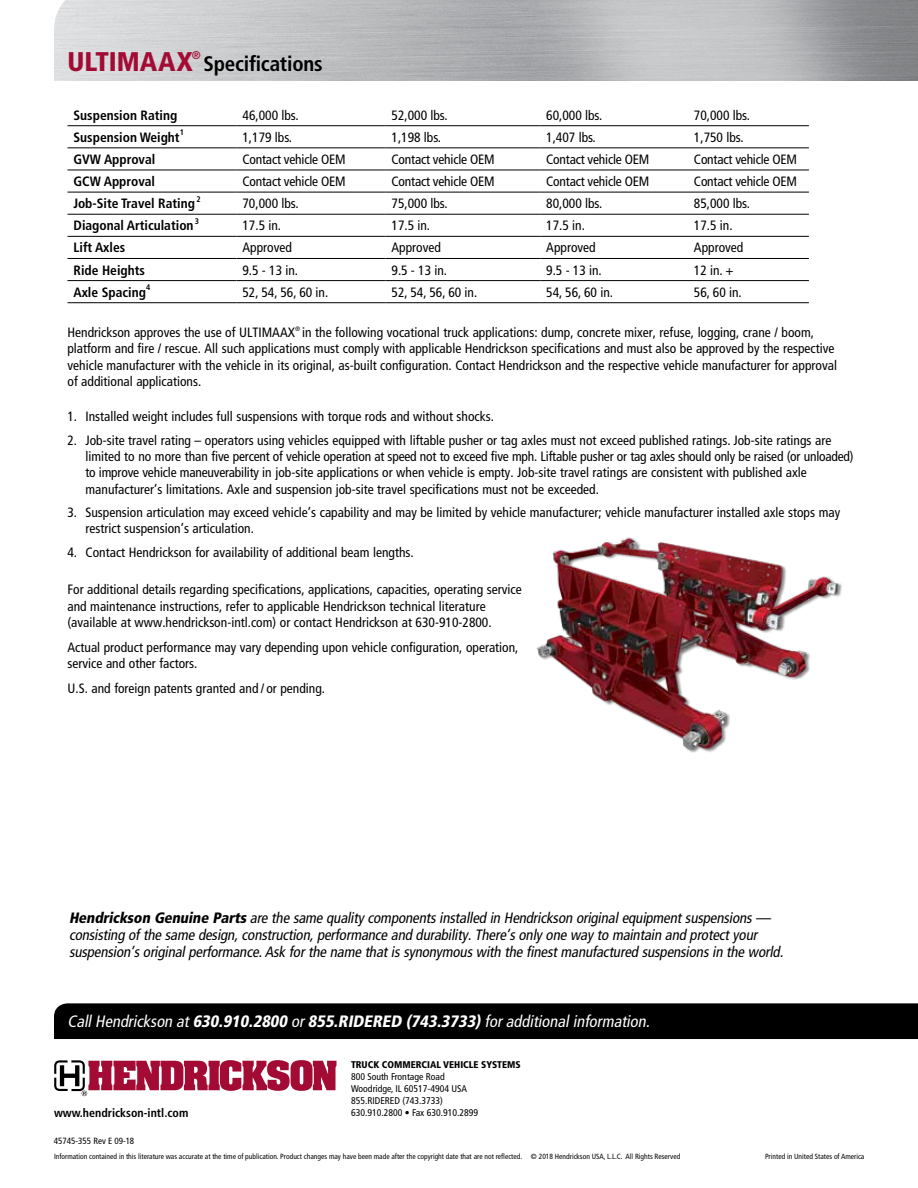
<style>
.page{position:relative;width:918px;height:1188px;background:#fff}
.page>*{position:absolute;margin:0;border:0;box-sizing:border-box;transform-origin:0 0}
.t1{font:900 condensed 27px "Frutiger LT Std";color:#a30b35}
.t2{font:700 condensed 21px "Frutiger LT Std";letter-spacing:-.01em;color:#000}
.t3{font:italic condensed 16.5px "Frutiger LT Std";color:#fff}
.t4{font:italic condensed 15px/17.2px "Frutiger LT Std";color:#000}
.t5{font:condensed 13.5px/16.2px "Frutiger LT Std";color:#000}
.t6{font:700 condensed 13.5px "Frutiger LT Std";color:#000}
.t7{font:700 condensed 12px "Frutiger LT Std";color:#000}
.t8{font:700 condensed 11.25px "Frutiger LT Std";color:#a30b35}
.t9{font:condensed 9.75px/12px "Frutiger LT Std";color:#000}
.t10{font:900 condensed 9.75px "Frutiger LT Std";color:#000}
.t11{font:condensed 9px "Frutiger LT Std";color:#000}
.t12{font:700 condensed 8.1px "Frutiger LT Std";color:#000}
.t13{font:condensed 7.5px "Frutiger LT Std";color:#000}
.s1{font-weight:900}
</style>
<div class="page">
<img style="left:537px;top:537px;width:305px;height:216px">
<hr style="left:68px;top:125px;width:169px;height:1px;background:#000">
<hr style="left:237px;top:125px;width:149px;height:1px;background:#000">
<hr style="left:386px;top:125px;width:154px;height:1px;background:#000">
<hr style="left:540px;top:125px;width:148px;height:1px;background:#000">
<hr style="left:688px;top:125px;width:121px;height:1px;background:#000">
<hr style="left:68px;top:148px;width:169px;height:1px;background:#000">
<hr style="left:237px;top:148px;width:149px;height:1px;background:#000">
<hr style="left:386px;top:148px;width:154px;height:1px;background:#000">
<hr style="left:540px;top:148px;width:148px;height:1px;background:#000">
<hr style="left:688px;top:148px;width:121px;height:1px;background:#000">
<hr style="left:68px;top:170px;width:169px;height:1px;background:#000">
<hr style="left:237px;top:170px;width:149px;height:1px;background:#000">
<hr style="left:386px;top:170px;width:154px;height:1px;background:#000">
<hr style="left:540px;top:170px;width:148px;height:1px;background:#000">
<hr style="left:688px;top:170px;width:121px;height:1px;background:#000">
<hr style="left:68px;top:192px;width:169px;height:1px;background:#000">
<hr style="left:237px;top:192px;width:149px;height:1px;background:#000">
<hr style="left:386px;top:192px;width:154px;height:1px;background:#000">
<hr style="left:540px;top:192px;width:148px;height:1px;background:#000">
<hr style="left:688px;top:192px;width:121px;height:1px;background:#000">
<hr style="left:68px;top:214px;width:169px;height:1px;background:#000">
<hr style="left:237px;top:214px;width:149px;height:1px;background:#000">
<hr style="left:386px;top:214px;width:154px;height:1px;background:#000">
<hr style="left:540px;top:214px;width:148px;height:1px;background:#000">
<hr style="left:688px;top:214px;width:121px;height:1px;background:#000">
<hr style="left:68px;top:236px;width:169px;height:1px;background:#000">
<hr style="left:237px;top:236px;width:149px;height:1px;background:#000">
<hr style="left:386px;top:236px;width:154px;height:1px;background:#000">
<hr style="left:540px;top:236px;width:148px;height:1px;background:#000">
<hr style="left:688px;top:236px;width:121px;height:1px;background:#000">
<hr style="left:68px;top:258px;width:169px;height:1px;background:#000">
<hr style="left:237px;top:258px;width:149px;height:1px;background:#000">
<hr style="left:386px;top:258px;width:154px;height:1px;background:#000">
<hr style="left:540px;top:258px;width:148px;height:1px;background:#000">
<hr style="left:688px;top:258px;width:121px;height:1px;background:#000">
<hr style="left:68px;top:280px;width:169px;height:1px;background:#000">
<hr style="left:237px;top:280px;width:149px;height:1px;background:#000">
<hr style="left:386px;top:280px;width:154px;height:1px;background:#000">
<hr style="left:540px;top:280px;width:148px;height:1px;background:#000">
<hr style="left:688px;top:280px;width:121px;height:1px;background:#000">
<hr style="left:68px;top:302px;width:169px;height:1px;background:#000">
<hr style="left:237px;top:302px;width:149px;height:1px;background:#000">
<hr style="left:386px;top:302px;width:154px;height:1px;background:#000">
<hr style="left:540px;top:302px;width:148px;height:1px;background:#000">
<hr style="left:688px;top:302px;width:121px;height:1px;background:#000">
<div style="left:54px;top:1003px;width:864px;height:36px;background:#000"></div>
<svg style="left:54px;top:1060px;width:283px;height:36px"></svg>
<h1 class="t1" style="left:68px;top:45px;width:127px">ULTIMAAX</h1>
<p class="t8" style="left:192px;top:49px;width:10px">®</p>
<h2 class="t2" style="left:203px;top:51px;width:121px">Specifications</h2>
<p class="t6" style="left:74px;top:107px;width:105px">Suspension Rating</p>
<p class="t5" style="left:243px;top:107px;width:58px">46,000 lbs.</p>
<p class="t5" style="left:392px;top:107px;width:58px">52,000 lbs.</p>
<p class="t5" style="left:546px;top:107px;width:58px">60,000 lbs.</p>
<p class="t5" style="left:694px;top:107px;width:58px">70,000 lbs.</p>
<p class="t6" style="left:74px;top:129px;width:108px">Suspension Weight</p>
<p class="t12" style="left:180px;top:128px;width:6px">1</p>
<p class="t5" style="left:243px;top:129px;width:51px">1,179 lbs.</p>
<p class="t5" style="left:392px;top:129px;width:51px">1,198 lbs.</p>
<p class="t5" style="left:546px;top:129px;width:51px">1,407 lbs.</p>
<p class="t5" style="left:694px;top:129px;width:51px">1,750 lbs.</p>
<p class="t6" style="left:73px;top:151px;width:83px">GVW Approval</p>
<p class="t5" style="left:243px;top:151px;width:105px">Contact vehicle OEM</p>
<p class="t5" style="left:392px;top:151px;width:105px">Contact vehicle OEM</p>
<p class="t5" style="left:546px;top:151px;width:105px">Contact vehicle OEM</p>
<p class="t5" style="left:694px;top:151px;width:105px">Contact vehicle OEM</p>
<p class="t6" style="left:73px;top:173px;width:83px">GCW Approval</p>
<p class="t5" style="left:243px;top:173px;width:105px">Contact vehicle OEM</p>
<p class="t5" style="left:392px;top:173px;width:105px">Contact vehicle OEM</p>
<p class="t5" style="left:546px;top:173px;width:105px">Contact vehicle OEM</p>
<p class="t5" style="left:694px;top:173px;width:105px">Contact vehicle OEM</p>
<p class="t6" style="left:73px;top:196px;width:123px">Job-Site Travel Rating</p>
<p class="t12" style="left:196px;top:194px;width:6px">2</p>
<p class="t5" style="left:243px;top:196px;width:58px">70,000 lbs.</p>
<p class="t5" style="left:392px;top:196px;width:58px">75,000 lbs.</p>
<p class="t5" style="left:546px;top:196px;width:58px">80,000 lbs.</p>
<p class="t5" style="left:694px;top:196px;width:58px">85,000 lbs.</p>
<p class="t6" style="left:73px;top:218px;width:122px">Diagonal Articulation</p>
<p class="t12" style="left:195px;top:216px;width:6px">3</p>
<p class="t5" style="left:243px;top:218px;width:40px">17.5 in.</p>
<p class="t5" style="left:392px;top:218px;width:40px">17.5 in.</p>
<p class="t5" style="left:546px;top:218px;width:40px">17.5 in.</p>
<p class="t5" style="left:694px;top:218px;width:40px">17.5 in.</p>
<p class="t6" style="left:73px;top:240px;width:53px">Lift Axles</p>
<p class="t5" style="left:243px;top:240px;width:51px">Approved</p>
<p class="t5" style="left:392px;top:240px;width:51px">Approved</p>
<p class="t5" style="left:546px;top:240px;width:51px">Approved</p>
<p class="t5" style="left:694px;top:240px;width:51px">Approved</p>
<p class="t6" style="left:73px;top:262px;width:73px">Ride Heights</p>
<p class="t5" style="left:243px;top:262px;width:57px">9.5 - 13 in.</p>
<p class="t5" style="left:392px;top:262px;width:57px">9.5 - 13 in.</p>
<p class="t5" style="left:546px;top:262px;width:57px">9.5 - 13 in.</p>
<p class="t5" style="left:694px;top:262px;width:41px">12 in. +</p>
<p class="t6" style="left:73px;top:284px;width:74px">Axle Spacing</p>
<p class="t12" style="left:146px;top:283px;width:6px">4</p>
<p class="t5" style="left:243px;top:284px;width:87px">52, 54, 56, 60 in.</p>
<p class="t5" style="left:392px;top:284px;width:87px">52, 54, 56, 60 in.</p>
<p class="t5" style="left:546px;top:284px;width:68px">54, 56, 60 in.</p>
<p class="t5" style="left:694px;top:284px;width:49px">56, 60 in.</p>
<p class="t5" style="left:68px;top:325px;width:771px">Hendrickson approves the use of ULTIMAAX<sup>®</sup> in the following vocational truck applications: dump, concrete mixer, refuse, logging, crane / boom, platform and fire / rescue. All such applications must comply with applicable Hendrickson specifications and must also be approved by the respective vehicle manufacturer with the vehicle in its original, as-built configuration. Contact Hendrickson and the respective vehicle manufacturer for approval of additional applications.</p>
<p class="t5" style="left:68px;top:409px;width:428px">1. Installed weight includes full suspensions with torque rods and without shocks.</p>
<p class="t5" style="left:85px;top:432px;width:770px;text-indent:-18px">2. Job-site travel rating – operators using vehicles equipped with liftable pusher or tag axles must not exceed published ratings. Job-site ratings are limited to no more than five percent of vehicle operation at speed not to exceed five mph. Liftable pusher or tag axles should only be raised (or unloaded) to improve vehicle maneuverability in job-site applications or when vehicle is empty. Job-site travel ratings are consistent with published axle manufacturer’s limitations. Axle and suspension job-site travel specifications must not be exceeded.</p>
<p class="t5" style="left:85px;top:505px;width:756px;text-indent:-18px">3. Suspension articulation may exceed vehicle’s capability and may be limited by vehicle manufacturer; vehicle manufacturer installed axle stops may restrict suspension’s articulation.</p>
<p class="t5" style="left:68px;top:545px;width:348px">4. Contact Hendrickson for availability of additional beam lengths.</p>
<p class="t5" style="left:68px;top:582px;width:456px">For additional details regarding specifications, applications, capacities, operating service and maintenance instructions, refer to applicable Hendrickson technical literature (available at www.hendrickson-intl.com) or contact Hendrickson at 630-910-2800.</p>
<p class="t5" style="left:68px;top:639px;width:453px">Actual product performance may vary depending upon vehicle configuration, operation, service and other factors.</p>
<p class="t5" style="left:68px;top:681px;width:259px">U.S. and foreign patents granted and / or pending.</p>
<p class="t4" style="left:69px;top:909px;width:719px"><span class="s1">Hendrickson Genuine Parts</span> are the same quality componentsinstalled in Hendrickson originalequipmentsuspensions— consisting ofthe same design,construction,performance and durability.There’sonly one way to maintain and protectyour suspension’soriginalperformance. Ask forthe name thatissynonymouswith the finestmanufactured suspensionsin the world.</p>
<p class="t3" style="left:68px;top:1012px;width:587px">CallHendrickson at<span class="s1">630.910.2800</span> or<span class="s1">855.RIDERED (743.3733)</span>foradditionalinformation.</p>
<p class="t7" style="left:54px;top:1106px;width:136px">www.hendrickson-intl.com</p>
<p class="t11" style="left:54px;top:1136px;width:82px">45745-355 Rev E 09-18</p>
<p class="t10" style="left:351px;top:1058px;width:171px">TRUCK COMMERCIAL VEHICLE SYSTEMS</p>
<p class="t9" style="left:351px;top:1070px;width:129px">800 South Frontage Road<br>Woodridge, IL 60517-4904 USA<br>855.RIDERED (743.3733)<br>630.910.2800 • Fax 630.910.2899</p>
<p class="t13" style="left:54px;top:1152px;width:628px">Information contained in this literature was accurate at the time of publication. Product changes may have been made after the copyright date that are not reflected. © 2018 Hendrickson USA, L.L.C. All Rights Reserved</p>
<p class="t13" style="left:765px;top:1152px;width:101px">Printed in United States of America</p>
</div>
